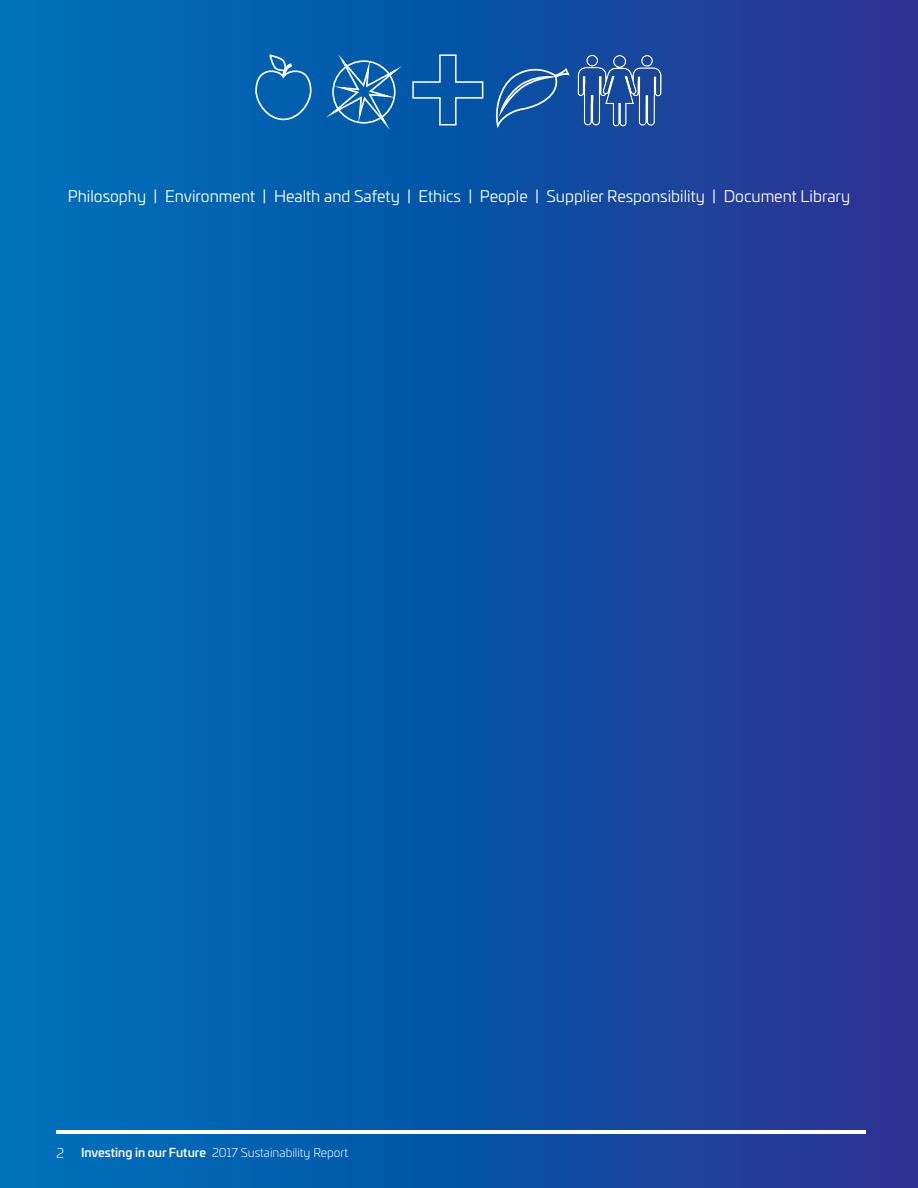
<style>
.page{position:relative;width:918px;height:1188px;background:#fff}
.page>*{position:absolute;margin:0;border:0;box-sizing:border-box;transform-origin:0 0}
.t1{font:15.75px "Univia Pro";color:#fff}
.t2{font:300 13.5px "Univia Pro";color:#fff}
.t3{font:300 12px "Univia Pro";color:#fff}
.s1{font-weight:500}
</style>
<div class="page">
<div style="left:0;top:0;width:918px;height:1188px;background:linear-gradient(to right,#0074bb,#283291)"></div>
<hr style="left:56px;top:1131px;width:810px;height:3px;background:#fff">
<svg style="left:255px;top:55px;width:57px;height:66px;background:#1b70b6"></svg>
<svg style="left:494px;top:67px;width:76px;height:62px;background:#2863ad"></svg>
<img style="left:578px;top:54px;width:83px;height:72px">
<svg style="left:319px;top:52px;width:165px;height:84px;background:#1967b0"></svg>
<p class="t1" style="left:68px;top:185px;width:784px">Philosophy | Environment | Health and Safety | Ethics | People | Supplier Responsibility | Document Library</p>
<p class="t2" style="left:57px;top:1144px;width:9px">2</p>
<p class="t3" style="left:81px;top:1144px;width:269px"><span class="s1">Investing in our Future</span> 2017 Sustainability Report</p>
</div>
